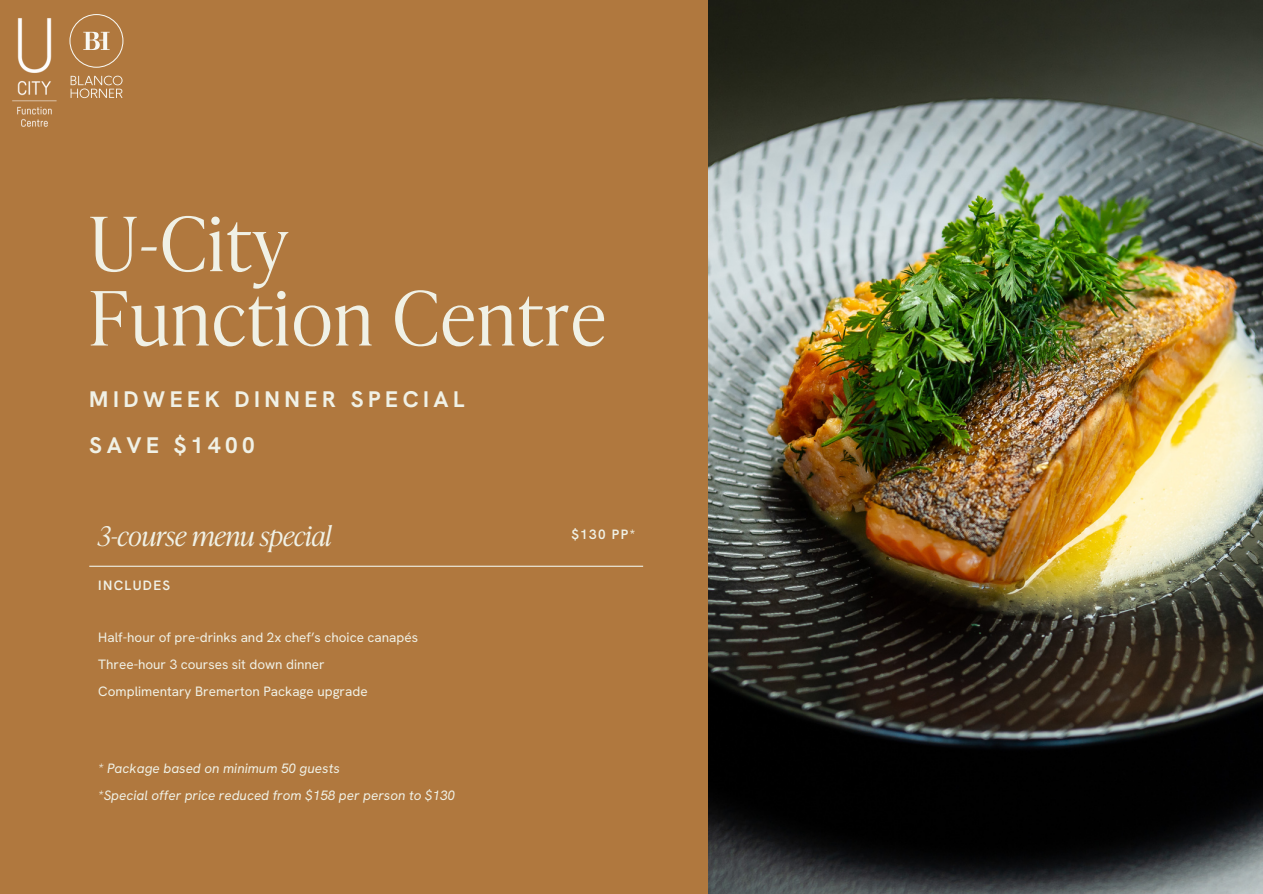
<style>
.page{position:relative;width:1263px;height:894px;background:#fff}
.page>*{position:absolute;margin:0;border:0;box-sizing:border-box;transform-origin:0 0}
.t1{font:300 74.7px/74.2px "Ivy Presto Headline";letter-spacing:.03em;color:#f0f1e6}
.t2{font:italic 300 27px "Ivy Presto Headline";color:#f0f1e6}
.t3{font:700 22.5px "Hanken Grotesk";letter-spacing:.2em;color:#f0f1e6}
.t4{font:13.5px "Hanken Grotesk";color:#f0f1e6}
.t5{font:italic 13.5px "Hanken Grotesk";color:#f0f1e6}
.t6{font:600 13.5px "Hanken Grotesk";letter-spacing:.1em;color:#f0f1e6}
</style>
<div class="page">
<div style="left:0;top:0;width:1263px;height:893px;background:#b0783e"></div>
<img style="left:709px;top:0;width:553px;height:893px">
<svg style="left:70px;top:14px;width:53px;height:54px"></svg>
<svg style="left:71px;top:76px;width:52px;height:22px"></svg>
<hr style="left:89px;top:565px;width:554px;height:1px;background:#f0f1e6">
<img style="left:12px;top:18px;width:58px;height:109px">
<p class="t1" style="left:89px;top:201px;width:517px">U-City<br>Function Centre</p>
<p class="t3" style="left:89px;top:384px;width:377px">MIDWEEK DINNER SPECIAL</p>
<p class="t3" style="left:89px;top:430px;width:167px">SAVE $1400</p>
<p class="t2" style="left:98px;top:514px;width:235px">3-course menu special</p>
<p class="t6" style="left:571px;top:525px;width:65px">$130 PP*</p>
<h1 class="t6" style="left:98px;top:576px;width:74px">INCLUDES</h1>
<p class="t4" style="left:98px;top:628px;width:321px">Half-hour of pre-drinks and 2x chef’s choice canapés</p>
<p class="t4" style="left:98px;top:655px;width:228px">Three-hour 3 courses sit down dinner</p>
<p class="t4" style="left:98px;top:682px;width:271px">Complimentary Bremerton Package upgrade</p>
<p class="t5" style="left:98px;top:759px;width:243px">* Package based on minimum 50 guests</p>
<p class="t5" style="left:98px;top:786px;width:358px">*Special offer price reduced from $158 per person to $130</p>
</div>
